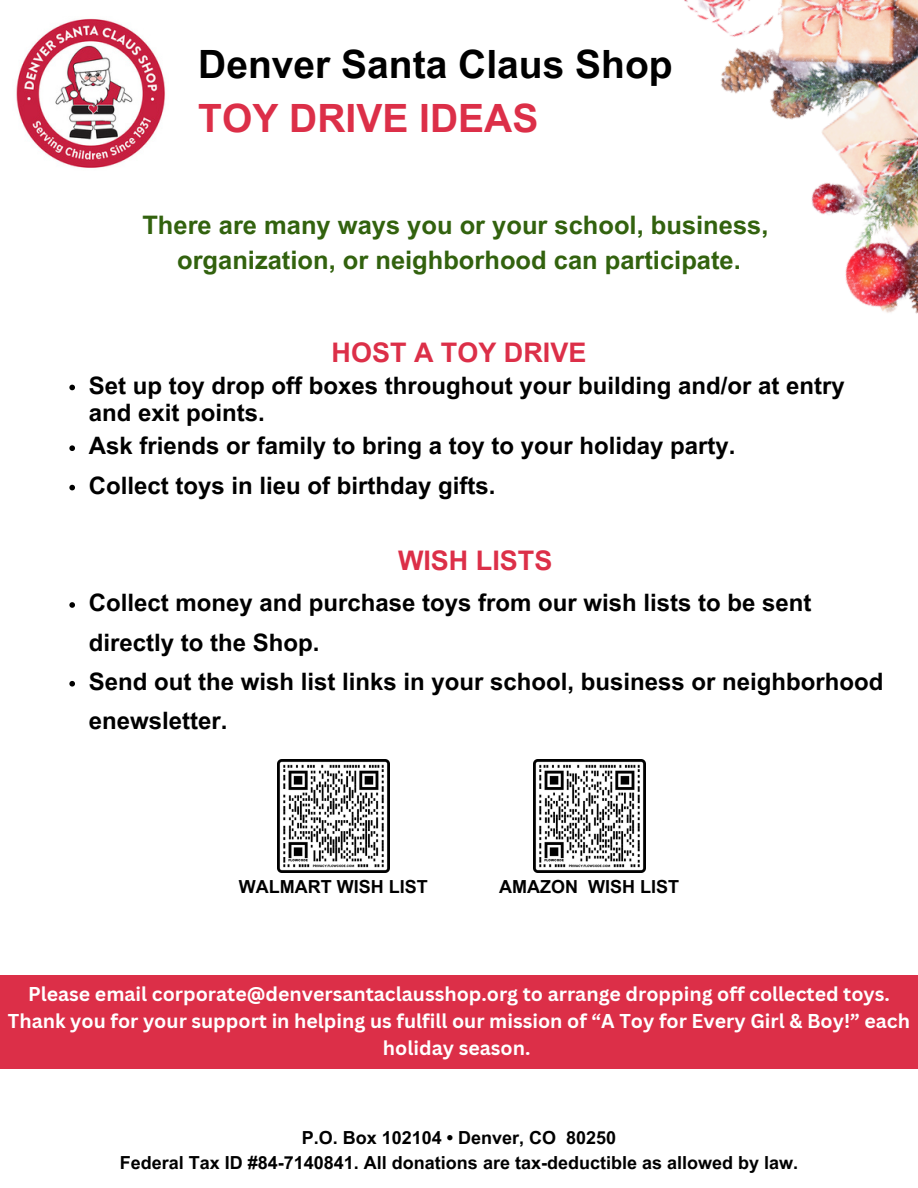
<style>
.page{position:relative;width:918px;height:1188px;background:#fff}
.page>*{position:absolute;margin:0;border:0;box-sizing:border-box;transform-origin:0 0}
.t1{font:700 39px/54px "Arial MT Pro";color:#000}
.t2{font:700 27px "Arial MT Pro";color:#dc2f48}
.t3{font:700 25.5px/34.8px "Arial MT Pro";color:#32620e;text-align:center}
.t4{font:700 24px/39.3px "Arial MT Pro";color:#000}
.t5{font:700 19.5px/27px "Canva Sans";color:#fff;text-align:center}
.t6{font:700 18px "Arial MT Pro";color:#000}
.s1{color:#dc2f48}
</style>
<div class="page">
<img style="left:16px;top:18px;width:149px;height:150px">
<img style="left:684px;top:0;width:234px;height:314px">
<svg style="left:69px;top:385px;width:6px;height:5px"></svg>
<svg style="left:69px;top:445px;width:6px;height:6px"></svg>
<svg style="left:69px;top:485px;width:6px;height:5px"></svg>
<svg style="left:69px;top:602px;width:6px;height:6px"></svg>
<svg style="left:69px;top:681px;width:6px;height:6px"></svg>
<img style="left:277px;top:760px;width:113px;height:112px">
<img style="left:533px;top:760px;width:113px;height:112px">
<div style="left:0;top:975px;width:918px;height:93px;background:#dc2f48"></div>
<h1 class="t1" style="left:198px;top:42px;width:476px">Denver Santa Claus Shop<br><span class="s1">TOY DRIVE IDEAS</span></h1>
<h3 class="t3" style="left:142px;top:211px;width:628px">There are many ways you or your school, business, organization, or neighborhood can participate.</h3>
<p class="t2" style="left:332px;top:343px;width:256px">HOST A TOY DRIVE</p>
<p class="t4" style="left:89px;top:375px;width:757px;line-height:27px">Set up toy drop off boxes throughout your building and/or at entry and exit points.</p>
<p class="t4" style="left:89px;top:429px;width:648px">Ask friends or family to bring a toy to your holiday party.</p>
<p class="t4" style="left:89px;top:469px;width:408px">Collect toys in lieu of birthday gifts.</p>
<p class="t2" style="left:398px;top:550px;width:156px">WISH LISTS</p>
<p class="t4" style="left:89px;top:586px;width:724px">Collect money and purchase toys from our wish lists to be sent directly to the Shop.</p>
<p class="t4" style="left:89px;top:665px;width:796px">Send out the wish list links in your school, business or neighborhood enewsletter.</p>
<h5 class="t6" style="left:239px;top:880px;width:190px">WALMART WISH LIST</h5>
<h5 class="t6" style="left:499px;top:880px;width:182px">AMAZON WISH LIST</h5>
<p class="t5" style="left:8px;top:980px;width:904px">Please email corporate@denversantaclausshop.org to arrange dropping off collected toys.<br>Thank you for your support in helping us fulfill our mission of “A Toy for Every Girl &amp; Boy!” each holiday season.</p>
<p class="t6" style="left:302px;top:1131px;width:316px">P.O. Box 102104 • Denver, CO 80250</p>
<p class="t6" style="left:120px;top:1156px;width:680px">Federal Tax ID #84-7140841. All donations are tax-deductible as allowed by law.</p>
</div>
